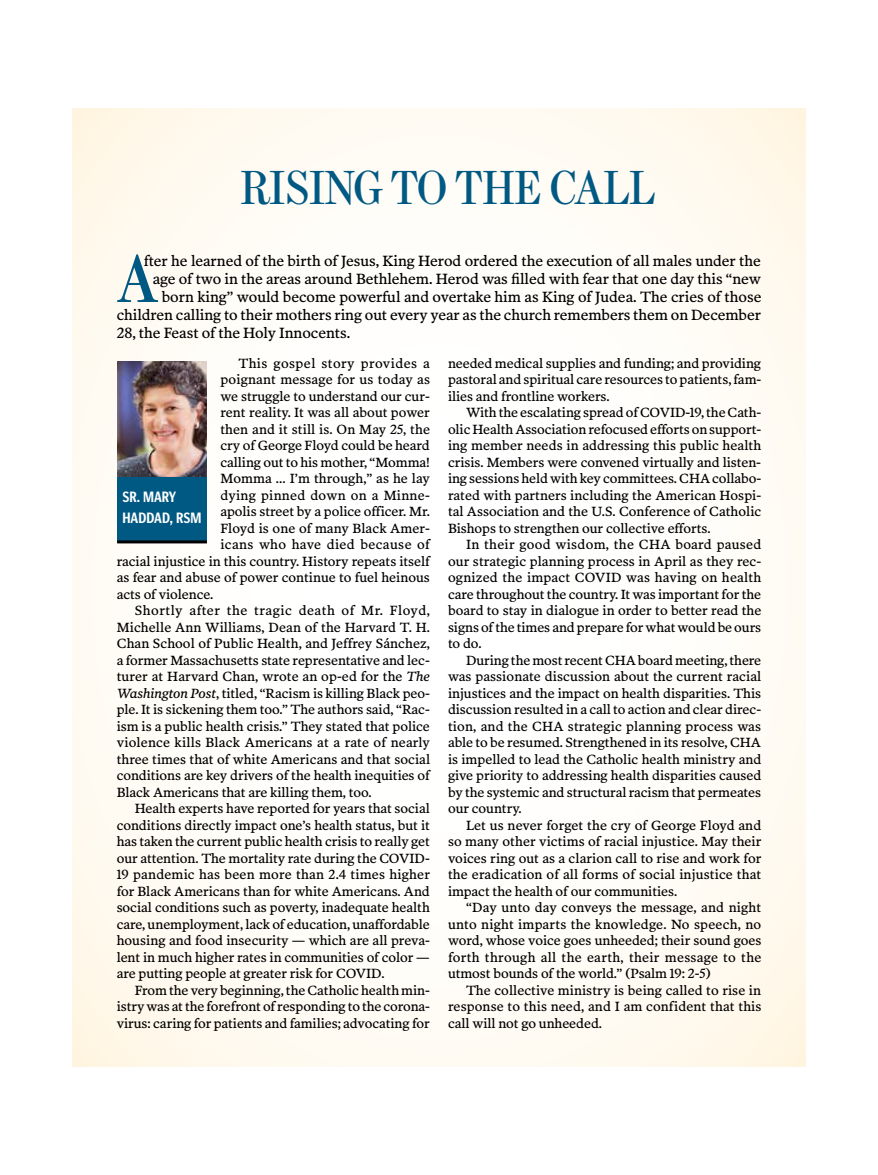
<style>
.page{position:relative;width:878px;height:1175px;background:#fff}
.page>*{position:absolute;margin:0;border:0;box-sizing:border-box;transform-origin:0 0}
.t1{font:600 67.5px "Escrow Cond";color:#005983}
.t2{font:48px "Escrow Cond";letter-spacing:-.025em;color:#005983}
.t3{font:15px "Poynter OS Text Three L";letter-spacing:-.005em;color:#000}
.t4{font:700 15px/21px "Poynter Gothic Text Cond";color:#fff}
.t5{font:13.5px/16.5px "Poynter OS Text Three L";letter-spacing:-.005em;color:#000;text-align:justify}
.t6{font:13.5px "Poynter OS Text Three L";letter-spacing:.015em;color:#000}
.t7{font:13.5px "Poynter OS Text Three L";letter-spacing:.04em;color:#000}
.t8{font:13.5px "Poynter OS Text Three L";letter-spacing:.025em;color:#000}
.t9{font:13.5px "Poynter OS Text Three L";letter-spacing:.03em;color:#000}
.t10{font:13.5px "Poynter OS Text Three L";letter-spacing:.02em;color:#000}
.s1{font-style:italic}
</style>
<div class="page">
<div style="left:72px;top:108px;width:734px;height:958px;background:#fffdf8"></div>
<div style="left:117px;top:473px;width:90px;height:69px;background:#005983"></div>
<hr style="left:117px;top:540px;width:90px;height:3px;background:#000">
<img style="left:117px;top:361px;width:90px;height:115px">
<h2 class="t2" style="left:240px;top:158px;width:417px">RISING TO THE CALL</h2>
<h1 class="t1" style="left:117px;top:237px;width:43px">A</h1>
<p class="t3" style="left:144px;top:252px;width:618px">fter he learned of the birth of Jesus, King Herod ordered the execution of all males under the</p>
<p class="t3" style="left:153px;top:270px;width:609px">age of two in the areas around Bethlehem. Herod was filled with fear that one day this “new</p>
<p class="t3" style="left:162px;top:288px;width:601px">born king” would become powerful and overtake him as King of Judea. The cries of those</p>
<p class="t3" style="left:117px;top:306px;width:645px">children calling to their mothers ring out every year as the church remembers them on December</p>
<p class="t3" style="left:117px;top:324px;width:235px">28, the Feast of the Holy Innocents.</p>
<p class="t9" style="left:238px;top:355px;width:193px">This gospel story provides a</p>
<p class="t6" style="left:220px;top:371px;width:211px">poignant message for us today as</p>
<p class="t5" style="left:220px;top:388px;width:211px">we struggle to understand our cur-</p>
<p class="t5" style="left:220px;top:404px;width:211px">rent reality. It was all about power</p>
<p class="t5" style="left:220px;top:421px;width:211px">then and it still is. On May 25, the</p>
<p class="t5" style="left:220px;top:437px;width:211px">cry of George Floyd could be heard</p>
<p class="t5" style="left:220px;top:454px;width:211px">calling out to his mother, “Momma!</p>
<p class="t5" style="left:220px;top:470px;width:211px">Momma … I’m through,” as he lay</p>
<p class="t10" style="left:220px;top:487px;width:211px">dying pinned down on a Minne-</p>
<p class="t5" style="left:220px;top:503px;width:211px">apolis street by a police officer. Mr.</p>
<p class="t5" style="left:220px;top:520px;width:211px">Floyd is one of many Black Amer-</p>
<p class="t8" style="left:220px;top:536px;width:211px">icans who have died because of</p>
<p class="t5" style="left:117px;top:553px;width:314px">racial injustice in this country. History repeats itself</p>
<p class="t5" style="left:117px;top:569px;width:315px">as fear and abuse of power continue to fuel heinous</p>
<p class="t5" style="left:117px;top:586px;width:98px">acts of violence.</p>
<p class="t7" style="left:135px;top:602px;width:297px">Shortly after the tragic death of Mr. Floyd,</p>
<p class="t5" style="left:117px;top:619px;width:315px">Michelle Ann Williams, Dean of the Harvard T. H.</p>
<p class="t5" style="left:117px;top:635px;width:315px">Chan School of Public Health, and Jeffrey Sánchez,</p>
<p class="t5" style="left:117px;top:652px;width:314px">a former Massachusetts state representative and lec-</p>
<p class="t5" style="left:117px;top:668px;width:315px">turer at Harvard Chan, wrote an op-ed for the <span class="s1">The</span></p>
<p class="t5" style="left:117px;top:685px;width:315px"><span class="s1">Washington Post</span>, titled, “Racism is killing Black peo-</p>
<p class="t5" style="left:117px;top:701px;width:315px">ple. It is sickening them too.” The authors said, “Rac-</p>
<p class="t5" style="left:117px;top:718px;width:314px">ism is a public health crisis.” They stated that police</p>
<p class="t6" style="left:117px;top:734px;width:315px">violence kills Black Americans at a rate of nearly</p>
<p class="t5" style="left:117px;top:751px;width:315px">three times that of white Americans and that social</p>
<p class="t5" style="left:117px;top:767px;width:314px">conditions are key drivers of the health inequities of</p>
<p class="t5" style="left:117px;top:784px;width:256px">Black Americans that are killing them, too.</p>
<p class="t5" style="left:135px;top:800px;width:296px">Health experts have reported for years that social</p>
<p class="t5" style="left:117px;top:817px;width:315px">conditions directly impact one’s health status, but it</p>
<p class="t5" style="left:117px;top:833px;width:314px">has taken the current public health crisis to really get</p>
<p class="t5" style="left:117px;top:850px;width:314px">our attention. The mortality rate during the COVID-</p>
<p class="t6" style="left:117px;top:866px;width:315px">19 pandemic has been more than 2.4 times higher</p>
<p class="t5" style="left:117px;top:883px;width:314px">for Black Americans than for white Americans. And</p>
<p class="t5" style="left:117px;top:899px;width:314px">social conditions such as poverty, inadequate health</p>
<p class="t5" style="left:117px;top:916px;width:314px">care, unemployment, lack of education, unaffordable</p>
<p class="t5" style="left:117px;top:932px;width:315px">housing and food insecurity — which are all preva-</p>
<p class="t5" style="left:117px;top:949px;width:314px">lent in much higher rates in communities of color —</p>
<p class="t5" style="left:117px;top:965px;width:269px">are putting people at greater risk for COVID.</p>
<p class="t5" style="left:135px;top:982px;width:296px">From the very beginning, the Catholic health min-</p>
<p class="t5" style="left:117px;top:998px;width:315px">istry was at the forefront of responding to the corona-</p>
<p class="t5" style="left:117px;top:1015px;width:314px">virus: caring for patients and families; advocating for</p>
<p class="t4" style="left:122px;top:487px;width:81px">SR. MARY<br>HADDAD, RSM</p>
<p class="t5" style="left:448px;top:355px;width:315px">needed medical supplies and funding; and providing pastoral and spiritual care resources to patients, fam&shy;ilies and frontline workers.</p>
<p class="t5" style="left:448px;top:404px;width:315px;text-indent:18px">With the escalating spread of COVID-19, the Cath&shy;olic Health Association refocused efforts on support&shy;ing member needs in addressing this public health crisis. Members were convened virtually and listen&shy;ing sessions held with key committees. CHA collabo&shy;rated with partners including the American Hospi&shy;tal Association and the U.S. Conference of Catholic Bishops to strengthen our collective efforts.</p>
<p class="t5" style="left:448px;top:536px;width:315px;text-indent:18px">In their good wisdom, the CHA board paused our strategic planning process in April as they rec&shy;ognized the impact COVID was having on health care throughout the country. It was important for the board to stay in dialogue in order to better read the signs of the times and prepare for what would be ours to do.</p>
<p class="t5" style="left:448px;top:652px;width:315px;text-indent:18px">During the most recent CHA board meeting, there was passionate discussion about the current racial injustices and the impact on health disparities. This discussion resulted in a call to action and clear direc&shy;tion, and the CHA strategic planning process was able to be resumed. Strengthened in its resolve, CHA is impelled to lead the Catholic health ministry and give priority to addressing health disparities caused by the systemic and structural racism that permeates our country.</p>
<p class="t5" style="left:448px;top:817px;width:315px;text-indent:18px">Let us never forget the cry of George Floyd and so many other victims of racial injustice. May their voices ring out as a clarion call to rise and work for the eradication of all forms of social injustice that impact the health of our communities.</p>
<p class="t5" style="left:448px;top:899px;width:315px;text-indent:18px">“Day unto day conveys the message, and night unto night imparts the knowledge. No speech, no word, whose voice goes unheeded; their sound goes forth through all the earth, their message to the utmost bounds of the world.” (Psalm 19: 2-5)</p>
<p class="t5" style="left:448px;top:981px;width:315px;text-indent:18px">The collective ministry is being called to rise in response to this need, and I am confident that this call will not go unheeded.</p>
</div>
